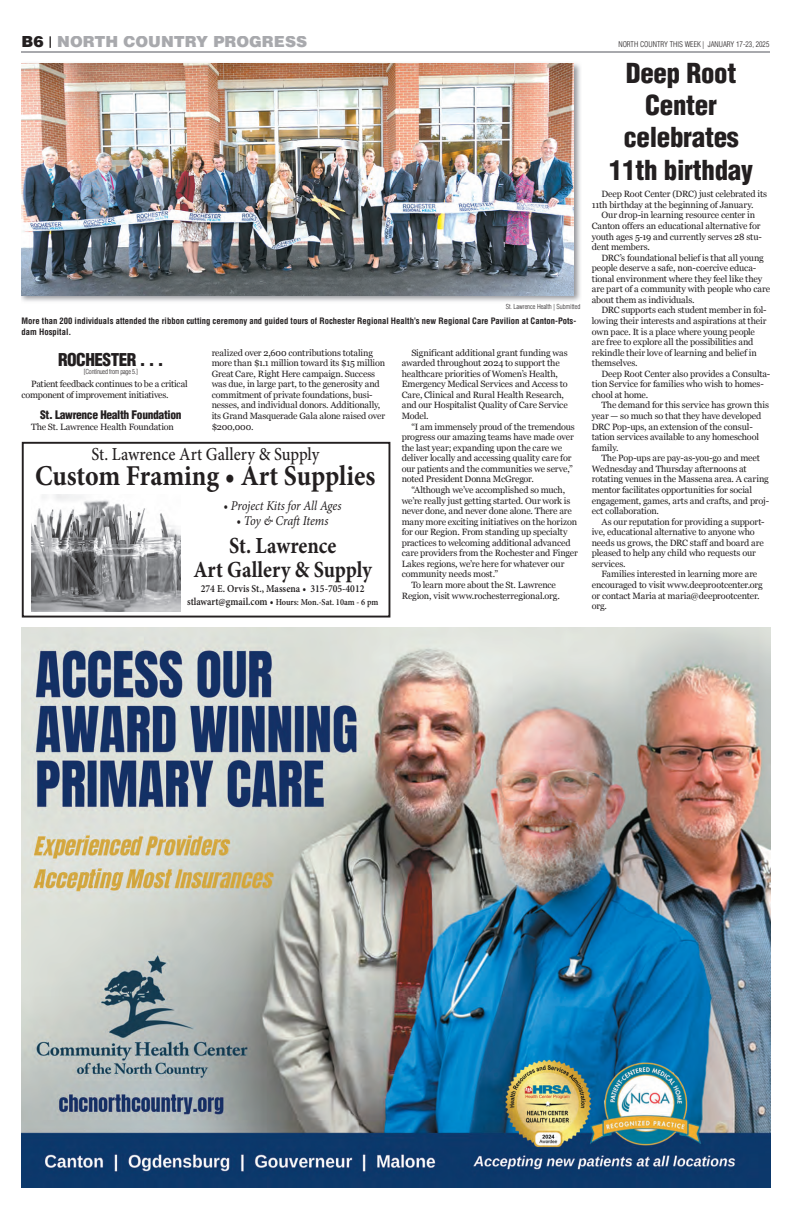
<style>
.page{position:relative;width:792px;height:1224px;background:#fff}
.page>*{position:absolute;margin:0;border:0;box-sizing:border-box;transform-origin:0 0}
.t1{font:700 28.8px "Minion Pro";color:#231f20;scale:.9 1}
.t2{font:900 condensed 26.9px/32.3px "Helvetica LT Pro";letter-spacing:-.01em;color:#231f20;text-align:center}
.t3{font:700 23px/24px "Minion Pro";color:#231f20;text-align:center;scale:.88 1}
.t4{font:500 18.3px "Minion Pro";color:#231f20;scale:.9 1}
.t5{font:900 condensed 17.3px "Helvetica LT Pro";letter-spacing:-.03em;color:#231f20}
.t6{font:900 15.4px "Helvetica LT Pro";color:#a8a9ad}
.t7{font:italic 13.4px "Minion Pro";letter-spacing:-.01em;color:#231f20;scale:.9 1}
.t8{font:900 condensed 11.5px "Helvetica LT Pro";letter-spacing:-.03em;color:#231f20}
.t9{font:600 10.7px "Minion Pro";color:#231f20;scale:.9 1}
.t10{font:600 9.2px "Minion Pro";letter-spacing:-.01em;color:#231f20;scale:.9 1}
.t11{font:9.1px/10.6px "Georgia";letter-spacing:-.015em;color:#231f20}
.t12{font:700 condensed 8.6px/10.6px "Helvetica LT Pro";color:#231f20}
.t13{font:300 condensed 7.7px "Helvetica LT Pro";color:#231f20}
.t14{font:300 condensed 6.7px "Helvetica LT Pro";color:#231f20}
.t15{font:300 condensed 6.7px "Helvetica LT Pro";letter-spacing:-.03em;color:#231f20}
.s1{color:#231f20}
.s2{font-size:11.5px;color:#231f20}
.s3{font-size:10.7px}
</style>
<div class="page">
<hr style="left:22px;top:51px;width:748px;height:2px;background:#a8a9ad">
<img style="left:22px;top:628px;width:748px;height:560px">
<img style="left:31px;top:494px;width:149px;height:117px">
<div style="left:22px;top:442px;width:368px;height:176px;border:2px solid #231f20"></div>
<img style="left:22px;top:63px;width:559px;height:239px">
<img style="left:22px;top:64px;width:551px;height:231px">
<h3 class="t6" style="left:22px;top:31px;width:287px"><span class="s1">B6</span> <span class="s2">|</span> NORTH COUNTRY PROGRESS</h3>
<p class="t13" style="left:618px;top:39px;width:153px">NORTH COUNTRY THIS WEEK | JANUARY 17-23, 2025</p>
<p class="t14" style="left:506px;top:302px;width:76px">St. Lawrence Health | Submitted</p>
<p class="t12" style="left:22px;top:315px;width:556px">More than 200 individuals attended the ribbon cutting ceremony and guided tours of Rochester Regional Health’s new Regional Care Pavilion at Canton-Pots&shy;dam Hospital.</p>
<p class="t11" style="left:212px;top:347px;width:175px">realized over 2,600 contributions totaling more than $1.1 million toward its $15 million Great Care, Right Here campaign. Success was due, in large part, to the generosity and commitment of private foundations, busi&shy;nesses, and individual donors. Additionally, its Grand Masquerade Gala alone raised over $200,000.</p>
<p class="t11" style="left:402px;top:347px;width:168px;text-indent:10px">Significant additional grant funding was awarded throughout 2024 to support the healthcare priorities of Women’s Health, Emergency Medical Services and Access to Care, Clinical and Rural Health Research, and our Hospitalist Quality of Care Service Model.</p>
<h3 class="t5" style="left:58px;top:349px;width:107px">ROCHESTER . . .</h3>
<p class="t15" style="left:84px;top:368px;width:56px">[Continued from page 5.]</p>
<p class="t11" style="left:22px;top:379px;width:168px;text-indent:10px">Patient feedback continues to be a critical component of improvement initiatives.</p>
<p class="t8" style="left:40px;top:408px;width:143px">St. Lawrence Health Foundation</p>
<p class="t11" style="left:31px;top:421px;width:144px">The St. Lawrence Health Foundation</p>
<p class="t11" style="left:402px;top:421px;width:175px;text-indent:10px">“I am immensely proud of the tremendous progress our amazing teams have made over the last year; expanding upon the care we deliver locally and accessing quality care for our patients and the communities we serve,” noted President Donna McGregor.</p>
<p class="t11" style="left:411px;top:485px;width:155px">“Although we’ve accomplished so much,</p>
<p class="t11" style="left:402px;top:495px;width:170px">we’re really just getting started. Our work is</p>
<p class="t11" style="left:402px;top:506px;width:172px">never done, and never done alone. There are</p>
<p class="t11" style="left:402px;top:516px;width:177px">many more exciting initiatives on the horizon</p>
<p class="t11" style="left:402px;top:527px;width:167px">for our Region. From standing up specialty</p>
<p class="t11" style="left:402px;top:537px;width:170px">practices to welcoming additional advanced</p>
<p class="t11" style="left:402px;top:548px;width:178px">care providers from the Rochester and Finger</p>
<p class="t11" style="left:402px;top:558px;width:164px">Lakes regions, we’re here for whatever our</p>
<p class="t11" style="left:402px;top:569px;width:98px">community needs most.”</p>
<p class="t11" style="left:411px;top:580px;width:146px">To learn more about the St. Lawrence</p>
<p class="t11" style="left:402px;top:590px;width:160px">Region, visit www.rochesterregional.org.</p>
<h3 class="t4" style="left:92px;top:442px;width:255px">St. Lawrence Art Gallery &amp; Supply</h3>
<h3 class="t7" style="left:223px;top:497px;width:133px">• Project Kits for All Ages</h3>
<h3 class="t7" style="left:237px;top:512px;width:104px">• Toy &amp; Craft Items</h3>
<h1 class="t1" style="left:35px;top:455px;width:380px">Custom Framing • Art Supplies</h1>
<h3 class="t3" style="left:193px;top:533px;width:204px">St. Lawrence<br>Art Gallery &amp; Supply</h3>
<p class="t9" style="left:201px;top:581px;width:183px">274 E. Orvis St., Massena • 315-705-4012</p>
<p class="t10" style="left:187px;top:595px;width:214px"><span class="s3">stlawart@gmail.com •</span> Hours: Mon.-Sat. 10am - 6 pm</p>
<h2 class="t2" style="left:609px;top:57px;width:145px">Deep Root<br>Center celebrates<br>11th birthday</h2>
<p class="t11" style="left:592px;top:189px;width:177px;text-indent:10px">Deep Root Center (DRC) just celebrated its<br>11th birthday at the beginning of January.</p>
<p class="t11" style="left:592px;top:210px;width:172px;text-indent:10px">Our drop-in learning resource center in Canton offers an educational alternative for youth ages 5-19 and currently serves 28 stu&shy;dent members.</p>
<p class="t11" style="left:592px;top:252px;width:180px;text-indent:10px">DRC’s foundational belief is that all young people deserve a safe, non-coercive educa&shy;tional environment where they feel like they are part of a community with people who care about them as individuals.</p>
<p class="t11" style="left:592px;top:305px;width:176px;text-indent:10px">DRC supports each student member in fol&shy;lowing their interests and aspirations at their own pace. It is a place where young people are free to explore all the possibilities and rekindle their love of learning and belief in themselves.</p>
<p class="t11" style="left:592px;top:368px;width:180px;text-indent:10px">Deep Root Center also provides a Consulta&shy;tion Service for families who wish to homes&shy;chool at home.</p>
<p class="t11" style="left:592px;top:400px;width:179px;text-indent:10px">The demand for this service has grown this year — so much so that they have developed DRC Pop-ups, an extension of the consul&shy;tation services available to any homeschool family.</p>
<p class="t11" style="left:592px;top:453px;width:179px;text-indent:10px">The Pop-ups are pay-as-you-go and meet Wednesday and Thursday afternoons at rotating venues in the Massena area. A caring mentor facilitates opportunities for social engagement, games, arts and crafts, and proj&shy;ect collaboration.</p>
<p class="t11" style="left:592px;top:516px;width:174px;text-indent:10px">As our reputation for providing a support&shy;ive, educational alternative to anyone who needs us grows, the DRC staff and board are pleased to help any child who requests our services.</p>
<p class="t11" style="left:592px;top:569px;width:173px;text-indent:10px">Families interested in learning more are encouraged to visit www.deeprootcenter.org or contact Maria at maria@deeprootcenter. org.</p>
</div>
